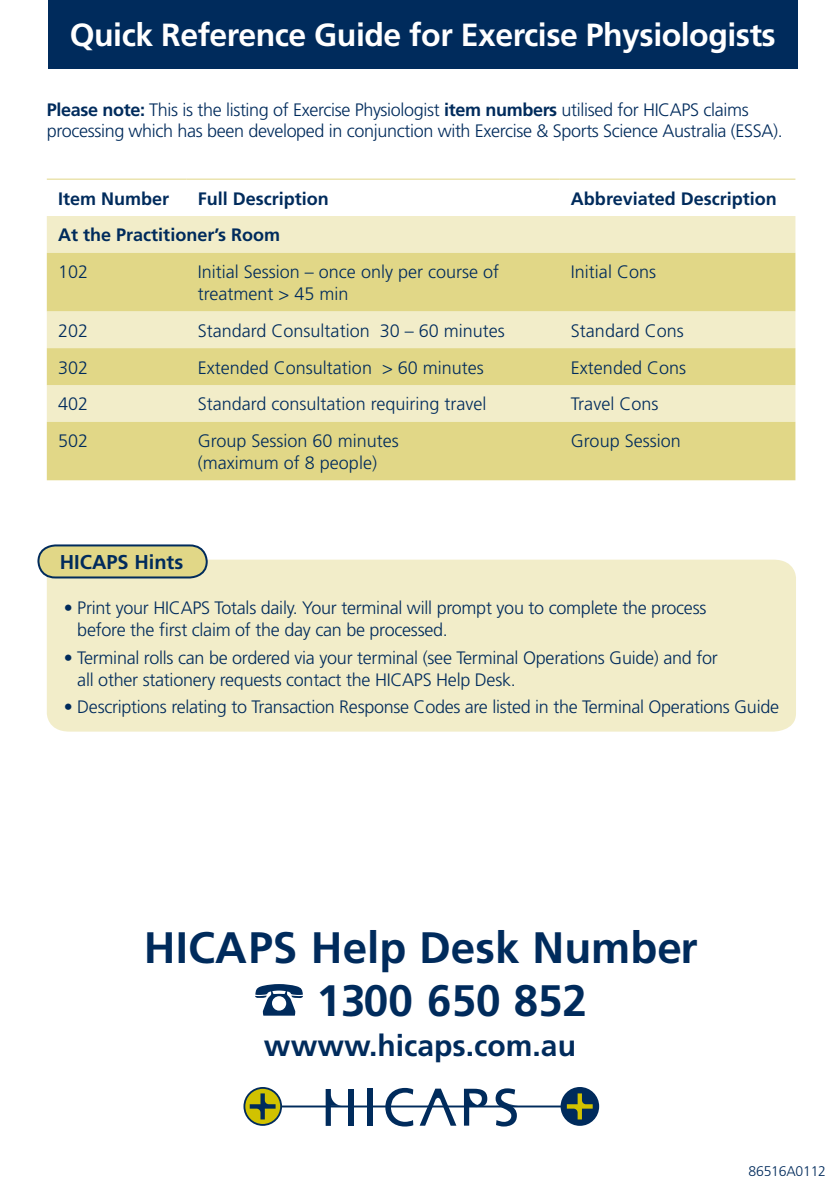
<style>
.page{position:relative;width:840px;height:1191px;background:#fff}
.page>*{position:absolute;margin:0;border:0;box-sizing:border-box;transform-origin:0 0}
.t1{font:700 44px/52.8px "Frutiger";color:#002b5c}
.t2{font:700 32px "Frutiger";letter-spacing:-.015em;color:#fff}
.t3{font:700 30px "Frutiger";color:#002b5c}
.t4{font:700 20px "Frutiger";color:#002b5c}
.t5{font:300 18px/21.6px "Frutiger";letter-spacing:-.015em;color:#002b5c}
.t6{font:700 18px "Frutiger";color:#002b5c}
.t7{font:300 14px "Frutiger";letter-spacing:-.015em;color:#002b5c}
.s1{font-weight:700}
</style>
<div class="page">
<div style="left:47px;top:559px;width:748px;height:172px;background:#f2edc9"></div>
<svg style="left:37px;top:544px;width:171px;height:35px"></svg>
<svg style="left:255px;top:984px;width:48px;height:31px"></svg>
<div style="left:367px;top:1088px;width:5px;height:37px;background:#002b5c"></div>
<div style="left:275px;top:1105px;width:292px;height:2px;border:1px solid #002b5c"></div>
<svg style="left:244px;top:1088px;width:37px;height:37px"></svg>
<div style="left:243px;top:1087px;width:39px;height:38px;border:2px solid #002b5c;border-radius:50%"></div>
<svg style="left:249px;top:1093px;width:26px;height:26px"></svg>
<div style="left:561px;top:1088px;width:37px;height:37px;background:#002b5c;border-radius:50%"></div>
<div style="left:560px;top:1087px;width:38px;height:38px;border:2px solid #002b5c;border-radius:50%"></div>
<svg style="left:566px;top:1093px;width:26px;height:26px"></svg>
<div style="left:348px;top:1089px;width:5px;height:36px;background:#002b5c"></div>
<svg style="left:325px;top:1089px;width:17px;height:36px"></svg>
<svg style="left:463px;top:1088px;width:24px;height:37px"></svg>
<svg style="left:495px;top:1088px;width:23px;height:38px"></svg>
<svg style="left:385px;top:1088px;width:28px;height:38px"></svg>
<svg style="left:419px;top:1088px;width:37px;height:37px"></svg>
<div style="left:48px;top:0;width:749px;height:68px;background:#002b5c"></div>
<div style="left:47px;top:216px;width:748px;height:132px;background:#f2edc9"></div>
<div style="left:47px;top:253px;width:748px;height:58px;background:#e1d787"></div>
<svg style="left:47px;top:348px;width:748px;height:132px;fill:#e1d787"></svg>
<hr style="left:47px;top:179px;width:139px;height:1px;background:#e1d787">
<hr style="left:186px;top:179px;width:373px;height:1px;background:#e1d787">
<hr style="left:559px;top:179px;width:236px;height:1px;background:#e1d787">
<h2 class="t2" style="left:70px;top:17px;width:707px">Quick Reference Guide for Exercise Physiologists</h2>
<p class="t5" style="left:47px;top:99px;width:737px"><span class="s1">Please note:</span> This is the listing of Exercise Physiologist <span class="s1">item numbers</span> utilised for HICAPS claims processing which has been developed in conjunction with Exercise &amp; Sports Science Australia (ESSA).</p>
<p class="t6" style="left:58px;top:188px;width:113px">Item Number</p>
<p class="t6" style="left:198px;top:188px;width:133px">Full Description</p>
<p class="t6" style="left:570px;top:188px;width:207px">Abbreviated Description</p>
<p class="t6" style="left:58px;top:224px;width:223px">At the Practitioner’s Room</p>
<p class="t5" style="left:58px;top:261px;width:32px">102</p>
<p class="t5" style="left:198px;top:261px;width:303px">Initial Session – once only per course of treatment &gt; 45 min</p>
<p class="t5" style="left:570px;top:261px;width:87px">Initial Cons</p>
<p class="t5" style="left:58px;top:320px;width:32px">202</p>
<p class="t5" style="left:198px;top:320px;width:308px">Standard Consultation 30 – 60 minutes</p>
<p class="t5" style="left:570px;top:320px;width:114px">Standard Cons</p>
<p class="t5" style="left:58px;top:356px;width:32px">302</p>
<p class="t5" style="left:198px;top:356px;width:287px">Extended Consultation &gt; 60 minutes</p>
<p class="t5" style="left:570px;top:356px;width:117px">Extended Cons</p>
<p class="t5" style="left:58px;top:393px;width:32px">402</p>
<p class="t5" style="left:198px;top:393px;width:290px">Standard consultation requiring travel</p>
<p class="t5" style="left:570px;top:393px;width:89px">Travel Cons</p>
<p class="t5" style="left:58px;top:430px;width:32px">502</p>
<p class="t5" style="left:198px;top:430px;width:202px">Group Session 60 minutes (maximum of 8 people)</p>
<p class="t5" style="left:570px;top:430px;width:111px">Group Session</p>
<p class="t4" style="left:60px;top:550px;width:125px">HICAPS Hints</p>
<p class="t5" style="left:77px;top:597px;width:630px;text-indent:-13px">• Print your HICAPS Totals daily. Your terminal will prompt you to complete the process before the first claim of the day can be processed.</p>
<p class="t5" style="left:77px;top:646px;width:641px;text-indent:-13px">• Terminal rolls can be ordered via your terminal (see Terminal Operations Guide) and for all other stationery requests contact the HICAPS Help Desk.</p>
<p class="t5" style="left:64px;top:696px;width:716px">• Descriptions relating to Transaction Response Codes are listed in the Terminal Operations Guide</p>
<h1 class="t1" style="left:316px;top:921px;width:382px;text-indent:-172px">HICAPS Help Desk Number<br>1300 650 852</h1>
<h3 class="t3" style="left:264px;top:1028px;width:313px">wwww.hicaps.com.au</h3>
<p class="t7" style="left:748px;top:1163px;width:79px">86516A0112</p>
</div>
